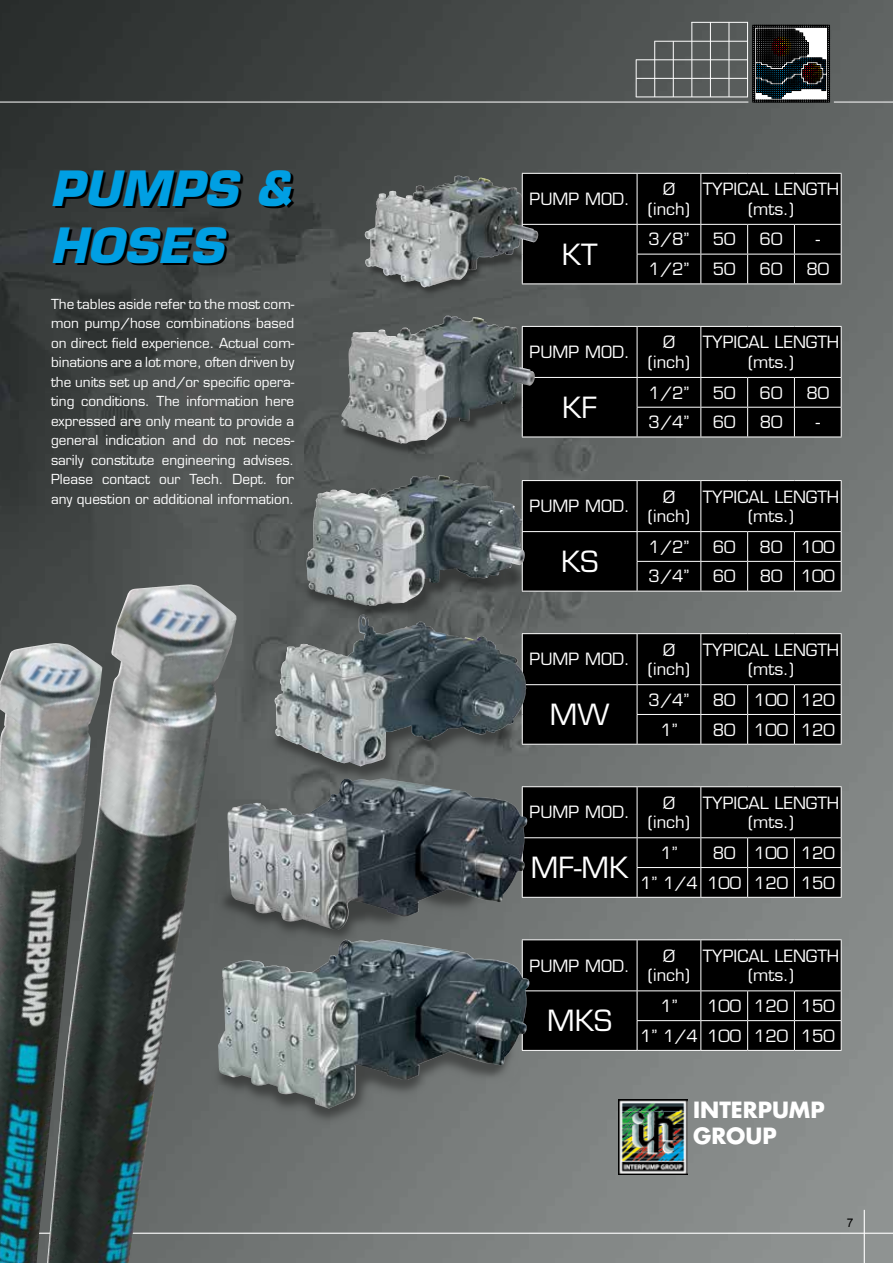
<style>
.page{position:relative;width:893px;height:1263px;background:#fff}
.page>*{position:absolute;margin:0;border:0;box-sizing:border-box;transform-origin:0 0}
.t1{font:italic 700 47.4px/56.8px "Eurostile LT Std";color:#009fe3}
.t2{font:28.5px "Eurostile LT Std";color:#fff}
.t3{font:700 21.75px/26.1px "Futura Std";color:#fff}
.t4{font:16.5px/19.5px "Eurostile LT Std";color:#fff;text-align:center}
.t5{font:13.5px/19.5px "Eurostile LT Std";color:#fff;text-align:justify}
.t6{font:12px "Arial";color:#000}
</style>
<div class="page">
<img style="left:0;top:0;width:893px;height:1263px">
<hr style="left:0;top:1233px;width:893px;height:1px;background:#fff">
<hr style="left:864px;top:1210px;width:1px;height:53px;background:#fff">
<hr style="left:0;top:102px;width:748px;height:1px;background:#fff">
<hr style="left:834px;top:102px;width:59px;height:1px;background:#fff">
<svg style="left:753px;top:25px;width:77px;height:77px"></svg>
<hr style="left:691px;top:22px;width:57px;height:1px;background:#fff">
<hr style="left:654px;top:41px;width:94px;height:1px;background:#fff">
<hr style="left:636px;top:59px;width:112px;height:1px;background:#fff">
<hr style="left:636px;top:78px;width:112px;height:1px;background:#fff">
<hr style="left:636px;top:97px;width:112px;height:1px;background:#fff">
<hr style="left:747px;top:22px;width:1px;height:75px;background:#fff">
<hr style="left:729px;top:22px;width:1px;height:75px;background:#fff">
<hr style="left:710px;top:22px;width:1px;height:75px;background:#fff">
<hr style="left:691px;top:22px;width:1px;height:75px;background:#fff">
<hr style="left:673px;top:41px;width:1px;height:56px;background:#fff">
<hr style="left:654px;top:41px;width:1px;height:56px;background:#fff">
<hr style="left:636px;top:59px;width:1px;height:38px;background:#fff">
<img style="left:0;top:584px;width:237px;height:679px">
<img style="left:211px;top:841px;width:298px;height:128px">
<img style="left:191px;top:1003px;width:353px;height:121px">
<img style="left:267px;top:697px;width:254px;height:81px">
<img style="left:300px;top:539px;width:236px;height:81px">
<img style="left:337px;top:385px;width:196px;height:72px">
<img style="left:366px;top:239px;width:163px;height:60px">
<svg style="left:522px;top:173px;width:320px;height:110px;background:#0e0e0e"></svg>
<hr style="left:522px;top:283px;width:115px;height:1px;background:#fff">
<hr style="left:637px;top:283px;width:64px;height:1px;background:#fff">
<hr style="left:701px;top:283px;width:47px;height:1px;background:#fff">
<hr style="left:748px;top:283px;width:46px;height:1px;background:#fff">
<hr style="left:794px;top:283px;width:48px;height:1px;background:#fff">
<svg style="left:522px;top:326px;width:320px;height:111px;background:#0f0f0f"></svg>
<hr style="left:522px;top:437px;width:115px;height:1px;background:#fff">
<hr style="left:637px;top:437px;width:64px;height:1px;background:#fff">
<hr style="left:701px;top:437px;width:47px;height:1px;background:#fff">
<hr style="left:748px;top:437px;width:46px;height:1px;background:#fff">
<hr style="left:794px;top:437px;width:48px;height:1px;background:#fff">
<hr style="left:522px;top:480px;width:115px;height:1px;background:#fff">
<hr style="left:637px;top:480px;width:64px;height:1px;background:#fff">
<hr style="left:701px;top:480px;width:47px;height:1px;background:#fff">
<hr style="left:748px;top:480px;width:46px;height:1px;background:#fff">
<hr style="left:794px;top:480px;width:48px;height:1px;background:#fff">
<svg style="left:522px;top:481px;width:320px;height:110px;background:#0c0c0c"></svg>
<hr style="left:522px;top:591px;width:115px;height:1px;background:#fff">
<hr style="left:637px;top:591px;width:64px;height:1px;background:#fff">
<hr style="left:701px;top:591px;width:47px;height:1px;background:#fff">
<hr style="left:748px;top:591px;width:46px;height:1px;background:#fff">
<hr style="left:794px;top:591px;width:48px;height:1px;background:#fff">
<hr style="left:522px;top:633px;width:115px;height:1px;background:#fff">
<hr style="left:637px;top:633px;width:64px;height:1px;background:#fff">
<hr style="left:701px;top:633px;width:47px;height:1px;background:#fff">
<hr style="left:748px;top:633px;width:46px;height:1px;background:#fff">
<hr style="left:794px;top:633px;width:48px;height:1px;background:#fff">
<svg style="left:522px;top:634px;width:320px;height:110px;background:#0b0c0c"></svg>
<hr style="left:522px;top:744px;width:115px;height:1px;background:#fff">
<hr style="left:637px;top:744px;width:64px;height:1px;background:#fff">
<hr style="left:701px;top:744px;width:47px;height:1px;background:#fff">
<hr style="left:748px;top:744px;width:46px;height:1px;background:#fff">
<hr style="left:794px;top:744px;width:48px;height:1px;background:#fff">
<hr style="left:522px;top:786px;width:115px;height:1px;background:#fff">
<hr style="left:637px;top:786px;width:64px;height:1px;background:#fff">
<hr style="left:701px;top:786px;width:47px;height:1px;background:#fff">
<hr style="left:748px;top:786px;width:46px;height:1px;background:#fff">
<hr style="left:794px;top:786px;width:48px;height:1px;background:#fff">
<svg style="left:527px;top:787px;width:315px;height:110px;background:#080808"></svg>
<hr style="left:522px;top:897px;width:115px;height:1px;background:#fff">
<hr style="left:637px;top:897px;width:64px;height:1px;background:#fff">
<hr style="left:701px;top:897px;width:47px;height:1px;background:#fff">
<hr style="left:748px;top:897px;width:46px;height:1px;background:#fff">
<hr style="left:794px;top:897px;width:48px;height:1px;background:#fff">
<hr style="left:522px;top:939px;width:115px;height:1px;background:#fff">
<hr style="left:637px;top:939px;width:64px;height:1px;background:#fff">
<hr style="left:701px;top:939px;width:47px;height:1px;background:#fff">
<hr style="left:748px;top:939px;width:46px;height:1px;background:#fff">
<hr style="left:794px;top:939px;width:48px;height:1px;background:#fff">
<svg style="left:522px;top:940px;width:320px;height:110px;background:#0a0b0b"></svg>
<hr style="left:522px;top:1050px;width:115px;height:1px;background:#fff">
<hr style="left:637px;top:1050px;width:64px;height:1px;background:#fff">
<hr style="left:701px;top:1050px;width:47px;height:1px;background:#fff">
<hr style="left:748px;top:1050px;width:46px;height:1px;background:#fff">
<hr style="left:794px;top:1050px;width:48px;height:1px;background:#fff">
<img style="left:618px;top:1100px;width:69px;height:74px">
<img style="left:365px;top:175px;width:93px;height:92px">
<img style="left:348px;top:316px;width:99px;height:84px">
<img style="left:316px;top:475px;width:124px;height:30px">
<img style="left:274px;top:614px;width:91px;height:149px">
<img style="left:227px;top:778px;width:300px;height:152px">
<img style="left:218px;top:939px;width:299px;height:169px">
<h1 class="t1" style="left:50px;top:161px;width:243px">PUMPS &amp;<br>HOSES</h1>
<p class="t5" style="left:51px;top:294px;width:245px">The tables aside refer to the most com&shy;mon pump/hose combinations based on direct field experience. Actual com&shy;binations are a lot more, often driven by the units set up and/or specific opera&shy;ting conditions. The information here expressed are only meant to provide a general indication and do not neces&shy;sarily constitute engineering advises.<br>Please contact our Tech. Dept. for any question or additional information.</p>
<p class="t4" style="left:529px;top:189px;width:102px">PUMP MOD.</p>
<p class="t4" style="left:648px;top:180px;width:43px">Ø (inch)</p>
<p class="t4" style="left:703px;top:180px;width:138px">TYPICAL LENGTH (mts.)</p>
<h2 class="t2" style="left:562px;top:237px;width:37px">KT</h2>
<p class="t4" style="left:649px;top:230px;width:42px">3/8”</p>
<p class="t4" style="left:713px;top:230px;width:24px">50</p>
<p class="t4" style="left:760px;top:230px;width:24px">60</p>
<p class="t4" style="left:816px;top:230px;width:6px">-</p>
<p class="t4" style="left:649px;top:259px;width:42px">1/2”</p>
<p class="t4" style="left:713px;top:259px;width:24px">50</p>
<p class="t4" style="left:760px;top:259px;width:24px">60</p>
<p class="t4" style="left:806px;top:259px;width:24px">80</p>
<p class="t4" style="left:529px;top:342px;width:102px">PUMP MOD.</p>
<p class="t4" style="left:648px;top:333px;width:43px">Ø (inch)</p>
<p class="t4" style="left:703px;top:333px;width:138px">TYPICAL LENGTH (mts.)</p>
<h2 class="t2" style="left:562px;top:390px;width:36px">KF</h2>
<p class="t4" style="left:649px;top:383px;width:42px">1/2”</p>
<p class="t4" style="left:713px;top:383px;width:24px">50</p>
<p class="t4" style="left:760px;top:383px;width:24px">60</p>
<p class="t4" style="left:806px;top:383px;width:24px">80</p>
<p class="t4" style="left:649px;top:413px;width:42px">3/4”</p>
<p class="t4" style="left:713px;top:413px;width:24px">60</p>
<p class="t4" style="left:760px;top:413px;width:24px">80</p>
<p class="t4" style="left:816px;top:413px;width:6px">-</p>
<p class="t4" style="left:529px;top:497px;width:102px">PUMP MOD.</p>
<p class="t4" style="left:648px;top:487px;width:43px">Ø (inch)</p>
<p class="t4" style="left:703px;top:487px;width:138px">TYPICAL LENGTH (mts.)</p>
<h2 class="t2" style="left:561px;top:544px;width:39px">KS</h2>
<p class="t4" style="left:649px;top:537px;width:42px">1/2”</p>
<p class="t4" style="left:713px;top:537px;width:24px">60</p>
<p class="t4" style="left:760px;top:537px;width:77px">80 100</p>
<p class="t4" style="left:649px;top:567px;width:42px">3/4”</p>
<p class="t4" style="left:713px;top:567px;width:24px">60</p>
<p class="t4" style="left:760px;top:567px;width:77px">80 100</p>
<p class="t4" style="left:529px;top:650px;width:102px">PUMP MOD.</p>
<p class="t4" style="left:648px;top:640px;width:43px">Ø (inch)</p>
<p class="t4" style="left:703px;top:640px;width:138px">TYPICAL LENGTH (mts.)</p>
<h2 class="t2" style="left:550px;top:697px;width:61px">MW</h2>
<p class="t4" style="left:649px;top:690px;width:42px">3/4”</p>
<p class="t4" style="left:713px;top:690px;width:124px">80 100 120</p>
<p class="t4" style="left:660px;top:720px;width:19px">1”</p>
<p class="t4" style="left:713px;top:720px;width:124px">80 100 120</p>
<p class="t4" style="left:529px;top:803px;width:102px">PUMP MOD.</p>
<p class="t4" style="left:648px;top:793px;width:43px">Ø (inch)</p>
<p class="t4" style="left:703px;top:793px;width:138px">TYPICAL LENGTH (mts.)</p>
<h2 class="t2" style="left:531px;top:851px;width:99px">MF-MK</h2>
<p class="t4" style="left:640px;top:838px;width:196px;line-height:29.7px;text-align:right">80 100 120<br>1” 1/4 100 120 150</p>
<p class="t4" style="left:660px;top:843px;width:19px">1”</p>
<p class="t4" style="left:529px;top:956px;width:102px">PUMP MOD.</p>
<p class="t4" style="left:648px;top:946px;width:43px">Ø (inch)</p>
<p class="t4" style="left:703px;top:946px;width:138px">TYPICAL LENGTH (mts.)</p>
<h2 class="t2" style="left:547px;top:1004px;width:66px">MKS</h2>
<p class="t4" style="left:640px;top:991px;width:196px;line-height:29.7px;text-align:right">100 120 150<br>1” 1/4 100 120 150</p>
<p class="t4" style="left:660px;top:996px;width:19px">1”</p>
<h3 class="t3" style="left:693px;top:1096px;width:133px">INTERPUMP<br>GROUP</h3>
<p class="t6" style="left:847px;top:1215px;width:8px">7</p>
</div>
